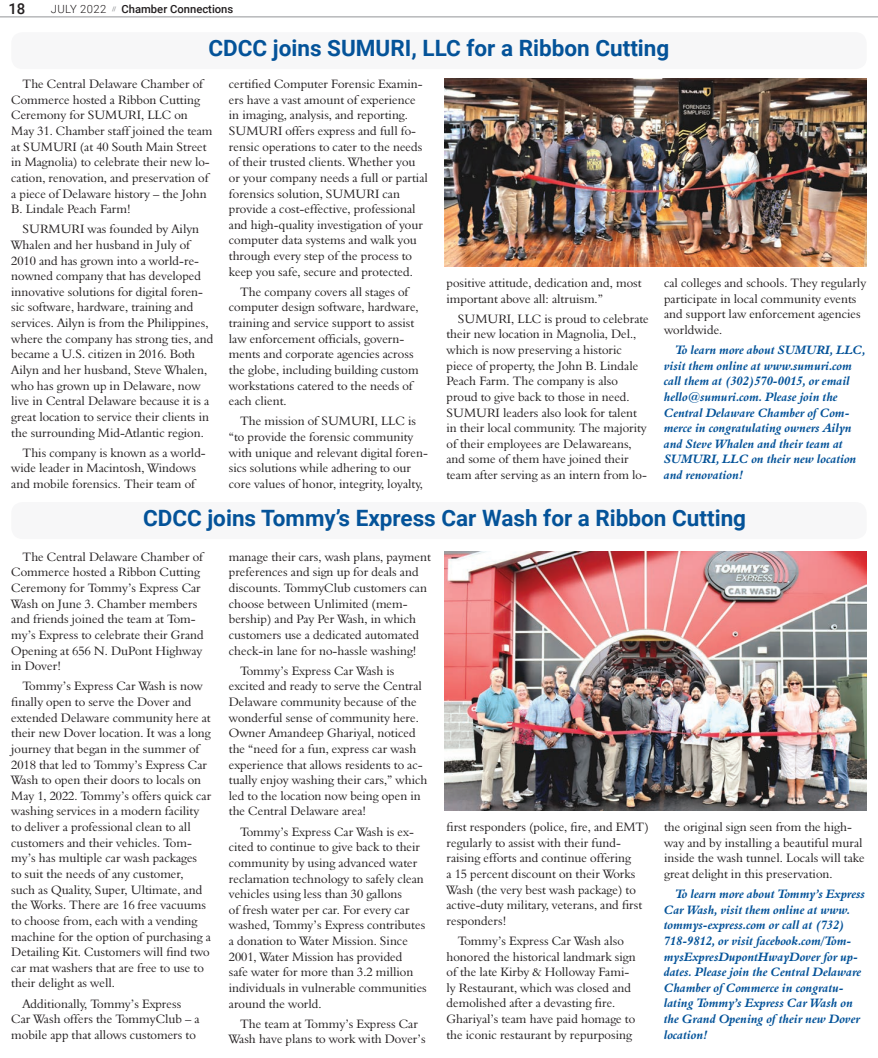
<style>
.page{position:relative;width:878px;height:1058px;background:#fff}
.page>*{position:absolute;margin:0;border:0;box-sizing:border-box;transform-origin:0 0}
.t1{font:700 22.5px "Roboto";color:#045399}
.t2{font:500 15px "Roboto";color:#231f20}
.t3{font:12.5px/15.6px "Aldine 401 BT Roman A";color:#231f20}
.t4{font:12.5px/15.6px "Aldine 401 BT Bold Italic A";color:#045399}
.t5{font:500 11.25px "Roboto";color:#231f20}
.t6{font:300 11.25px "Roboto";letter-spacing:.035em;color:#231f20}
</style>
<div class="page">
<hr style="left:0;top:17px;width:878px;height:1px;background:#939598">
<div style="left:11px;top:32px;width:855px;height:37px;background:#f7f7f8;border-radius:11px"></div>
<div style="left:11px;top:502px;width:855px;height:37px;background:#f7f7f8;border-radius:11px"></div>
<img style="left:444px;top:79px;width:422px;height:187px">
<img style="left:444px;top:551px;width:422px;height:259px">
<p class="t2" style="left:8px;top:-2px;width:19px">18</p>
<p class="t5" style="left:121px;top:1px;width:113px">Chamber Connections</p>
<p class="t6" style="left:51px;top:1px;width:67px">JULY 2022 <sup>//</sup></p>
<h1 class="t1" style="left:208px;top:32px;width:462px">CDCC joins SUMURI, LLC for a Ribbon Cutting</h1>
<p class="t3" style="left:11px;top:76px;width:203px;text-indent:11px">The Central Delaware Chamber of Commerce hosted a Ribbon Cutting Ceremony for SUMURI, LLC on May 31. Chamber staff joined the team at SUMURI (at 40 South Main Street in Magnolia) to celebrate their new lo&shy;cation, renovation, and preservation of a piece of Delaware history – the John B. Lindale Peach Farm!</p>
<p class="t3" style="left:11px;top:221px;width:204px;text-indent:11px">SURMURI was founded by Ailyn Whalen and her husband in July of 2010 and has grown into a world-re&shy;nowned company that has developed innovative solutions for digital foren&shy;sic software, hardware, training and services. Ailyn is from the Philippines, where the company has strong ties, and became a U.S. citizen in 2016. Both Ailyn and her husband, Steve Whalen, who has grown up in Delaware, now live in Central Delaware because it is a great location to service their clients in the surrounding Mid-Atlantic region.</p>
<p class="t3" style="left:11px;top:444px;width:196px;text-indent:11px">This company is known as a world&shy;wide leader in Macintosh, Windows and mobile forensics. Their team of</p>
<p class="t3" style="left:229px;top:76px;width:200px">certified Computer Forensic Examin&shy;ers have a vast amount of experience in imaging, analysis, and reporting.<br>SUMURI offers express and full fo&shy;rensic operations to cater to the needs of their trusted clients. Whether you or your company needs a full or partial forensics solution, SUMURI can provide a cost-effective, professional and high-quality investigation of your computer data systems and walk you through every step of the process to keep you safe, secure and protected.</p>
<p class="t3" style="left:229px;top:284px;width:191px;text-indent:11px">The company covers all stages of computer design software, hardware, training and service support to assist law enforcement officials, govern&shy;ments and corporate agencies across the globe, including building custom workstations catered to the needs of each client.</p>
<p class="t3" style="left:229px;top:413px;width:200px;text-indent:11px">The mission of SUMURI, LLC is “to provide the forensic community with unique and relevant digital foren&shy;sics solutions while adhering to our core values of honor, integrity, loyalty,</p>
<p class="t3" style="left:446px;top:275px;width:197px">positive attitude, dedication and, most important above all: altruism.”</p>
<p class="t3" style="left:446px;top:310px;width:204px;text-indent:11px">SUMURI, LLC is proud to celebrate their new location in Magnolia, Del., which is now preserving a historic piece of property, the John B. Lindale Peach Farm. The company is also proud to give back to those in need.<br>SUMURI leaders also look for talent in their local community. The majority of their employees are Delawareans, and some of them have joined their team after serving as an intern from lo-</p>
<p class="t3" style="left:664px;top:275px;width:203px">cal colleges and schools. They regularly participate in local community events and support law enforcement agencies worldwide.</p>
<p class="t4" style="left:664px;top:342px;width:203px;text-indent:11px">To learn more about SUMURI, LLC, visit them online at www.sumuri.com call them at (302)570-0015, or email hello@sumuri.com. Please join the<br>Central Delaware Chamber of Com&shy;merce in congratulating owners Ailyn and Steve Whalen and their team at<br>SUMURI, LLC on their new location and renovation!</p>
<h1 class="t1" style="left:143px;top:502px;width:604px">CDCC joins Tommy’s Express Car Wash for a Ribbon Cutting</h1>
<p class="t3" style="left:11px;top:548px;width:194px;text-indent:11px">The Central Delaware Chamber of<br>Commerce hosted a Ribbon Cutting<br>Ceremony for Tommy’s Express Car<br>Wash on June 3. Chamber members and friends joined the team at Tom&shy;my’s Express to celebrate their Grand<br>Opening at 656 N. DuPont Highway in Dover!</p>
<p class="t3" style="left:11px;top:678px;width:201px;text-indent:11px">Tommy’s Express Car Wash is now finally open to serve the Dover and extended Delaware community here at their new Dover location. It was a long journey that began in the summer of 2018 that led to Tommy’s Express Car Wash to open their doors to locals on May 1, 2022. Tommy’s offers quick car washing services in a modern facility to deliver a professional clean to all customers and their vehicles. Tom&shy;my’s has multiple car wash packages<br>to suit the needs of any customer,<br>such as Quality, Super, Ultimate, and the Works. There are 16 free vacuums to choose from, each with a vending machine for the option of purchasing a Detailing Kit. Customers will find two car mat washers that are free to use to their delight as well.</p>
<p class="t3" style="left:11px;top:995px;width:190px;text-align:center">Additionally, Tommy’s Express<br>Car Wash offers the TommyClub – a mobile app that allows customers to</p>
<p class="t3" style="left:229px;top:548px;width:203px">manage their cars, wash plans, payment preferences and sign up for deals and discounts. TommyClub customers can choose between Unlimited (mem&shy;bership) and Pay Per Wash, in which customers use a dedicated automated check-in lane for no-hassle washing!</p>
<p class="t3" style="left:229px;top:662px;width:200px;text-indent:11px">Tommy’s Express Car Wash is excited and ready to serve the Central Delaware community because of the wonderful sense of community here.<br>Owner Amandeep Ghariyal, noticed the “need for a fun, express car wash experience that allows residents to ac&shy;tually enjoy washing their cars,” which led to the location now being open in the Central Delaware area!</p>
<p class="t3" style="left:229px;top:823px;width:199px;text-indent:11px">Tommy’s Express Car Wash is ex&shy;cited to continue to give back to their community by using advanced water reclamation technology to safely clean vehicles using less than 30 gallons<br>of fresh water per car. For every car washed, Tommy’s Express contributes a donation to Water Mission. Since 2001, Water Mission has provided<br>safe water for more than 3.2 million individuals in vulnerable communities around the world.</p>
<p class="t3" style="left:229px;top:1015px;width:198px;text-align:center">The team at Tommy’s Express Car<br>Wash have plans to work with Dover’s</p>
<p class="t3" style="left:446px;top:818px;width:204px">first responders (police, fire, and EMT) regularly to assist with their fund&shy;raising efforts and continue offering<br>a 15 percent discount on their Works Wash (the very best wash package) to active-duty military, veterans, and first responders!</p>
<p class="t3" style="left:446px;top:932px;width:191px;text-indent:11px">Tommy’s Express Car Wash also honored the historical landmark sign of the late Kirby &amp; Holloway Fami&shy;ly Restaurant, which was closed and demolished after a devasting fire.<br>Ghariyal’s team have paid homage to the iconic restaurant by repurposing</p>
<p class="t3" style="left:664px;top:818px;width:202px">the original sign seen from the high&shy;way and by installing a beautiful mural inside the wash tunnel. Locals will take great delight in this preservation.</p>
<p class="t4" style="left:664px;top:886px;width:203px;text-indent:11px">To learn more about Tommy’s Express Car Wash, visit them online at www. tommys-express.com or call at (732)<br>718-9812, or visit facebook.com/Tom&shy;mysExpresDupontHwayDover for up&shy;dates. Please join the Central Delaware Chamber of Commerce in congratu&shy;lating Tommy’s Express Car Wash on the Grand Opening of their new Dover location!</p>
</div>
